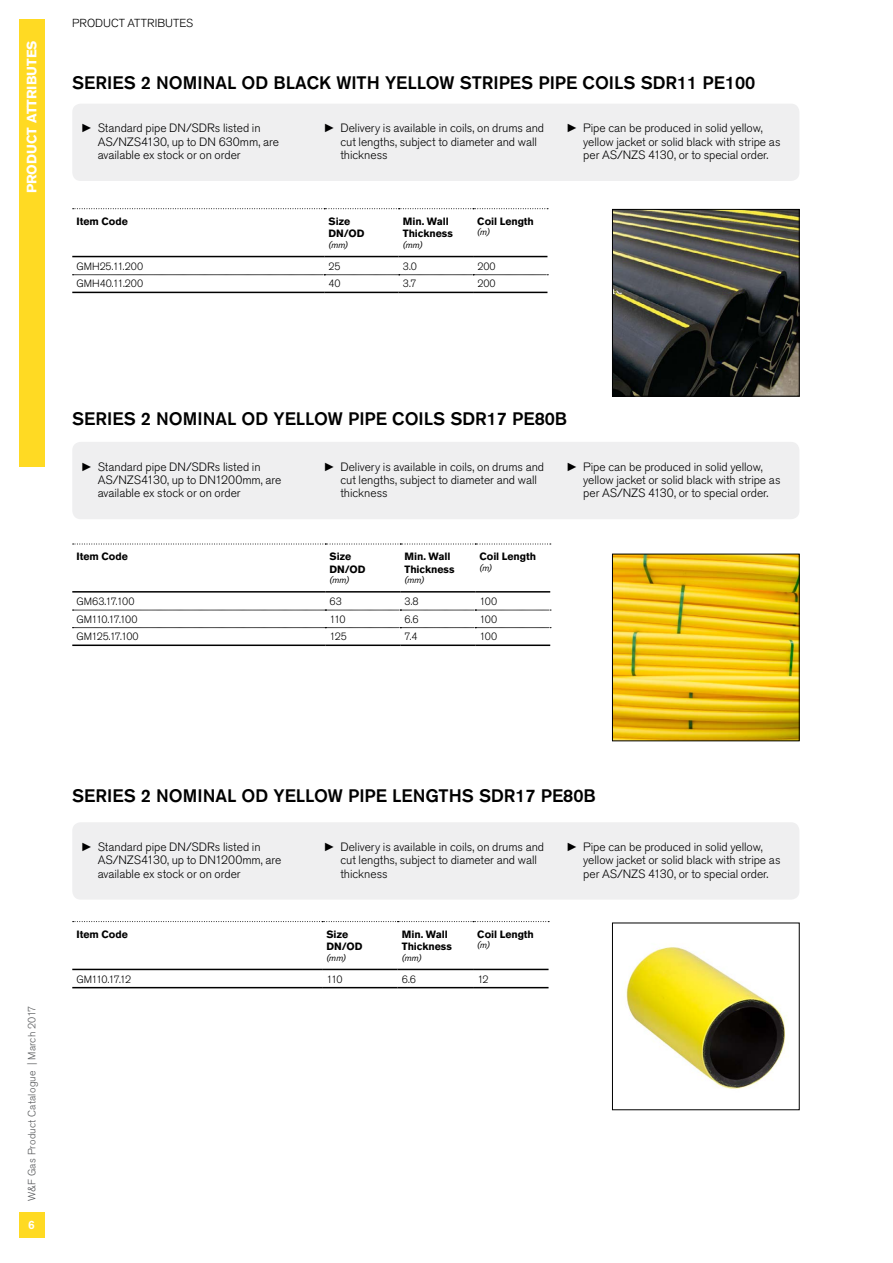
<style>
.page{position:relative;width:893px;height:1263px;background:#fff}
.page>*{position:absolute;margin:0;border:0;box-sizing:border-box;transform-origin:0 0}
.t1{font:500 18px "Akzidenz Grotesk BQ";color:#000}
.t2{font:700 13.5px "Akzidenz Grotesk BQ";color:#fff}
.t3{font:300 12px/13.4px "Akzidenz Grotesk BQ";letter-spacing:-.005em;color:#000}
.t4{font:500 12px "Akzidenz Grotesk BQ";color:#fff}
.t5{font:300 11.55px "Akzidenz Grotesk BQ";color:#000}
.t6{font:700 10.5px/12.6px "Akzidenz Grotesk BQ";letter-spacing:-.005em;color:#000}
.t7{font:300 10.5px "Akzidenz Grotesk BQ";letter-spacing:-.025em;color:#000}
.t8{font:300 10.5px "Akzidenz Grotesk BQ";letter-spacing:.02em;color:#555759}
.t9{font:300 10.5px "Akzidenz Grotesk BQ";letter-spacing:-.005em;color:#000}
.t10{font:300 10.5px "Akzidenz Grotesk BQ";letter-spacing:-.07em;color:#000}
.t11{font:300 10.5px "Akzidenz Grotesk BQ";letter-spacing:-.065em;color:#000}
.t12{font:300 10.5px "Akzidenz Grotesk BQ";letter-spacing:-.075em;color:#000}
.t13{font:italic 9px "Akzidenz Grotesk BQ";letter-spacing:-.005em;color:#000}
.s1{font-family:"Franklin Gothic";font-weight:600}
</style>
<div class="page">
<div style="left:19px;top:19px;width:26px;height:447px;background:#ffda23"></div>
<div style="left:19px;top:1212px;width:25px;height:25px;background:#ffda23"></div>
<div style="left:72px;top:104px;width:727px;height:77px;background:#efeff0;border-radius:9px"></div>
<svg style="left:73px;top:208px;width:475px;height:1px"></svg>
<hr style="left:72px;top:256px;width:252px;height:1px;background:#000">
<hr style="left:324px;top:256px;width:75px;height:1px;background:#000">
<hr style="left:399px;top:256px;width:74px;height:1px;background:#000">
<hr style="left:473px;top:256px;width:74px;height:1px;background:#000">
<svg style="left:72px;top:274px;width:476px;height:1px"></svg>
<hr style="left:72px;top:292px;width:252px;height:1px;background:#000">
<hr style="left:324px;top:292px;width:75px;height:1px;background:#000">
<hr style="left:399px;top:292px;width:74px;height:1px;background:#000">
<hr style="left:473px;top:292px;width:74px;height:1px;background:#000">
<div style="left:72px;top:442px;width:727px;height:77px;background:#efeff0;border-radius:9px"></div>
<svg style="left:73px;top:544px;width:478px;height:1px"></svg>
<hr style="left:72px;top:591px;width:253px;height:2px;background:#000">
<hr style="left:325px;top:591px;width:75px;height:2px;background:#000">
<hr style="left:400px;top:591px;width:75px;height:2px;background:#000">
<hr style="left:475px;top:591px;width:75px;height:2px;background:#000">
<svg style="left:72px;top:610px;width:479px;height:1px"></svg>
<svg style="left:72px;top:627px;width:479px;height:1px"></svg>
<hr style="left:72px;top:644px;width:253px;height:2px;background:#000">
<hr style="left:325px;top:644px;width:75px;height:2px;background:#000">
<hr style="left:400px;top:644px;width:75px;height:2px;background:#000">
<hr style="left:475px;top:644px;width:75px;height:2px;background:#000">
<div style="left:72px;top:822px;width:727px;height:78px;background:#efeff0;border-radius:9px"></div>
<svg style="left:73px;top:921px;width:476px;height:1px"></svg>
<hr style="left:72px;top:969px;width:250px;height:1px;background:#000">
<hr style="left:322px;top:969px;width:76px;height:1px;background:#000">
<hr style="left:398px;top:969px;width:75px;height:1px;background:#000">
<hr style="left:473px;top:969px;width:76px;height:1px;background:#000">
<hr style="left:72px;top:987px;width:250px;height:1px;background:#000">
<hr style="left:322px;top:987px;width:76px;height:1px;background:#000">
<hr style="left:398px;top:987px;width:75px;height:1px;background:#000">
<hr style="left:473px;top:987px;width:76px;height:1px;background:#000">
<img style="left:614px;top:211px;width:183px;height:183px">
<div style="left:612px;top:209px;width:187px;height:187px;border:1px solid #000"></div>
<img style="left:626px;top:947px;width:161px;height:142px">
<img style="left:614px;top:556px;width:183px;height:183px">
<p class="t2" style="left:24px;top:193px;width:153px;rotate:-90deg">Product attributes</p>
<p class="t5" style="left:72px;top:17px;width:39px">Product</p>
<p class="t5" style="left:128px;top:17px;width:8px">attributes</p>
<h1 class="t1" style="left:72px;top:72px;width:685px">SERIES 2 NOMINAL OD BLACK WITH YELLOW STRIPES PIPE COILS SDR11 PE100</h1>
<p class="t3" style="left:98px;top:122px;width:183px;text-indent:-17px"><span class="s1">►</span> Standard pipe DN/SDRs listed in<br>AS/NZS4130, up to DN 630mm, are available ex stock or on order</p>
<p class="t3" style="left:340px;top:122px;width:205px;text-indent:-17px"><span class="s1">►</span> Delivery is available in coils, on drums and cut lengths, subject to diameter and wall thickness</p>
<p class="t3" style="left:583px;top:122px;width:199px;text-indent:-17px"><span class="s1">►</span> Pipe can be produced in solid yellow, yellow jacket or solid black with stripe as per AS/NZS 4130, or to special order.</p>
<p class="t6" style="left:77px;top:215px;width:53px">Item Code</p>
<p class="t6" style="left:328px;top:215px;width:36px">Size<br>DN/OD</p>
<p class="t13" style="left:328px;top:239px;width:21px">(mm)</p>
<p class="t6" style="left:403px;top:215px;width:52px">Min. Wall<br>Thickness</p>
<p class="t13" style="left:403px;top:239px;width:21px">(mm)</p>
<p class="t6" style="left:477px;top:215px;width:58px">Coil Length</p>
<p class="t13" style="left:477px;top:227px;width:14px">(m)</p>
<p class="t7" style="left:77px;top:260px;width:68px">GMH25.11.200</p>
<p class="t7" style="left:328px;top:260px;width:14px">25</p>
<p class="t7" style="left:403px;top:260px;width:16px">3.0</p>
<p class="t7" style="left:477px;top:260px;width:20px">200</p>
<p class="t9" style="left:77px;top:278px;width:68px">GMH40.11.200</p>
<p class="t7" style="left:328px;top:278px;width:14px">40</p>
<p class="t7" style="left:403px;top:278px;width:15px">3.7</p>
<p class="t7" style="left:477px;top:278px;width:20px">200</p>
<h1 class="t1" style="left:72px;top:407px;width:496px">SERIES 2 NOMINAL OD YELLOW PIPE COILS SDR17 PE80B</h1>
<p class="t3" style="left:98px;top:460px;width:185px;text-indent:-17px"><span class="s1">►</span> Standard pipe DN/SDRs listed in<br>AS/NZS4130, up to DN1200mm, are available ex stock or on order</p>
<p class="t3" style="left:340px;top:460px;width:205px;text-indent:-17px"><span class="s1">►</span> Delivery is available in coils, on drums and cut lengths, subject to diameter and wall thickness</p>
<p class="t3" style="left:583px;top:460px;width:199px;text-indent:-17px"><span class="s1">►</span> Pipe can be produced in solid yellow, yellow jacket or solid black with stripe as per AS/NZS 4130, or to special order.</p>
<p class="t6" style="left:77px;top:550px;width:53px">Item Code</p>
<p class="t6" style="left:330px;top:550px;width:36px">Size<br>DN/OD</p>
<p class="t13" style="left:330px;top:575px;width:21px">(mm)</p>
<p class="t6" style="left:405px;top:550px;width:52px">Min. Wall<br>Thickness</p>
<p class="t13" style="left:405px;top:575px;width:21px">(mm)</p>
<p class="t6" style="left:479px;top:550px;width:58px">Coil Length</p>
<p class="t13" style="left:479px;top:562px;width:14px">(m)</p>
<p class="t9" style="left:77px;top:595px;width:59px">GM63.17.100</p>
<p class="t7" style="left:330px;top:595px;width:14px">63</p>
<p class="t7" style="left:405px;top:595px;width:16px">3.8</p>
<p class="t7" style="left:479px;top:595px;width:19px">100</p>
<p class="t10" style="left:77px;top:613px;width:63px">GM110.17.100</p>
<p class="t7" style="left:330px;top:613px;width:18px">110</p>
<p class="t7" style="left:405px;top:613px;width:16px">6.6</p>
<p class="t7" style="left:479px;top:613px;width:19px">100</p>
<p class="t11" style="left:77px;top:631px;width:64px">GM125.17.100</p>
<p class="t7" style="left:330px;top:631px;width:19px">125</p>
<p class="t7" style="left:405px;top:631px;width:14px">7.4</p>
<p class="t7" style="left:479px;top:631px;width:19px">100</p>
<p class="t8" style="left:26px;top:1201px;width:197px;rotate:-90deg">W&amp;F Gas Product Catalogue | March 2017</p>
<p class="t4" style="left:28px;top:1217px;width:8px">6</p>
<h1 class="t1" style="left:72px;top:785px;width:525px">SERIES 2 NOMINAL OD YELLOW PIPE LENGTHS SDR17 PE80B</h1>
<p class="t3" style="left:98px;top:840px;width:185px;text-indent:-17px"><span class="s1">►</span> Standard pipe DN/SDRs listed in<br>AS/NZS4130, up to DN1200mm, are available ex stock or on order</p>
<p class="t3" style="left:340px;top:840px;width:205px;text-indent:-17px"><span class="s1">►</span> Delivery is available in coils, on drums and cut lengths, subject to diameter and wall thickness</p>
<p class="t3" style="left:583px;top:840px;width:199px;text-indent:-17px"><span class="s1">►</span> Pipe can be produced in solid yellow, yellow jacket or solid black with stripe as per AS/NZS 4130, or to special order.</p>
<p class="t6" style="left:77px;top:927px;width:53px">Item Code</p>
<p class="t6" style="left:326px;top:927px;width:36px">Size<br>DN/OD</p>
<p class="t13" style="left:326px;top:952px;width:21px">(mm)</p>
<p class="t6" style="left:402px;top:927px;width:52px">Min. Wall<br>Thickness</p>
<p class="t13" style="left:402px;top:952px;width:21px">(mm)</p>
<p class="t6" style="left:477px;top:927px;width:58px">Coil Length</p>
<p class="t13" style="left:477px;top:940px;width:14px">(m)</p>
<p class="t12" style="left:77px;top:973px;width:56px">GM110.17.12</p>
<p class="t7" style="left:326px;top:973px;width:18px">110</p>
<p class="t7" style="left:402px;top:973px;width:16px">6.6</p>
<p class="t7" style="left:477px;top:973px;width:13px">12</p>
</div>
